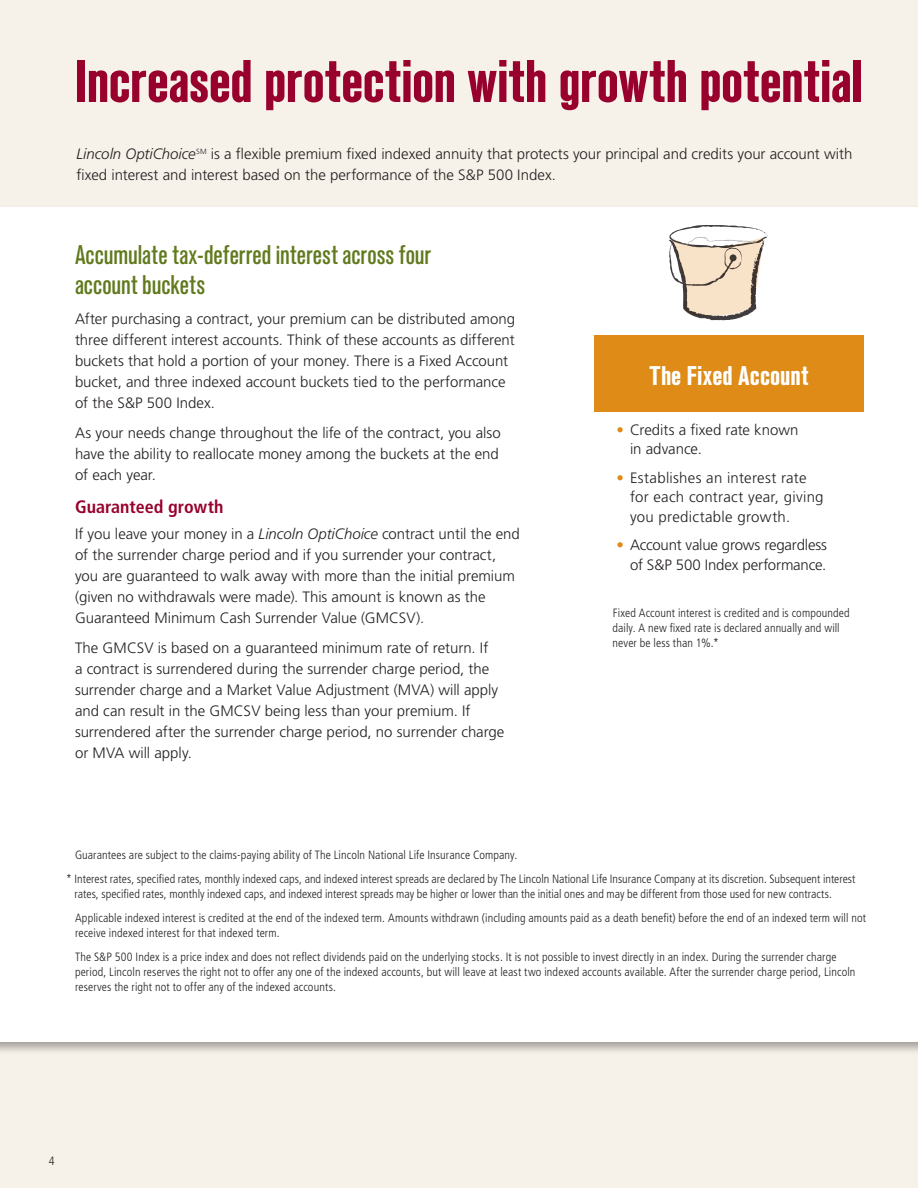
<style>
.page{position:relative;width:918px;height:1188px;background:#f6f2ea}
.page>*{position:absolute;margin:0;border:0;box-sizing:border-box;transform-origin:0 0}
.t1{font:700 condensed 60px "Standard CT";letter-spacing:-.015em;color:#98012d}
.t2{font:500 condensed 27px/30px "Standard CT";color:#627a1e}
.t3{font:700 condensed 27px "Standard CT";color:#fff}
.t4{font:700 condensed 18px "Frutiger LT Std";color:#98012d}
.t5{font:300 15px/21px "Frutiger LT Std";color:#231f20}
.t6{font:300 15px/19.5px "Frutiger LT Std";letter-spacing:.02em;color:#231f20}
.t7{font:300 condensed 12px/24px "Frutiger LT Std";letter-spacing:.01em;color:#231f20}
.s1{font-style:italic}
.s2{color:#df8b17}
</style>
<div class="page">
<div style="left:0;top:207px;width:918px;height:835px;background:#fff"></div>
<div style="left:594px;top:335px;width:270px;height:77px;background:#df8b17"></div>
<svg style="left:669px;top:225px;width:99px;height:96px"></svg>
<h1 class="t1" style="left:75px;top:48px;width:789px">Increased protection with growth potential</h1>
<p class="t5" style="left:76px;top:144px;width:778px"><span class="s1">Lincoln OptiChoice</span><sup>SM</sup> is a flexible premium fixed indexed annuity that protects your principal and credits your account with fixed interest and interest based on the performance of the S&amp;P 500 Index.</p>
<h2 class="t2" style="left:75px;top:240px;width:358px">Accumulate tax-deferred interest across four account buckets</h2>
<p class="t5" style="left:75px;top:309px;width:442px">After purchasing a contract, your premium can be distributed among three different interest accounts. Think of these accounts as different buckets that hold a portion of your money. There is a Fixed Account bucket, and three indexed account buckets tied to the performance of the S&amp;P 500 Index.</p>
<p class="t5" style="left:75px;top:423px;width:427px">As your needs change throughout the life of the contract, you also have the ability to reallocate money among the buckets at the end of each year.</p>
<p class="t4" style="left:75px;top:496px;width:150px">Guaranteed growth</p>
<p class="t5" style="left:75px;top:523px;width:446px">If you leave your money in a <span class="s1">Lincoln OptiChoice</span> contract until the end of the surrender charge period and if you surrender your contract, you are guaranteed to walk away with more than the initial premium (given no withdrawals were made). This amount is known as the Guaranteed Minimum Cash Surrender Value (GMCSV).</p>
<p class="t5" style="left:75px;top:637px;width:431px">The GMCSV is based on a guaranteed minimum rate of return. If<br>a contract is surrendered during the surrender charge period, the surrender charge and a Market Value Adjustment (MVA) will apply and can result in the GMCSV being less than your premium. If surrendered after the surrender charge period, no surrender charge or MVA will apply.</p>
<h2 class="t3" style="left:649px;top:361px;width:161px">The Fixed Account</h2>
<p class="t5" style="left:630px;top:420px;width:170px;line-height:19.5px;text-indent:-14px"><span class="s2">•</span> Credits a fixed rate known in advance.</p>
<p class="t6" style="left:630px;top:468px;width:195px;text-indent:-14px"><span class="s2">•</span> Establishes an interest rate for each contract year, giving you predictable growth.</p>
<p class="t5" style="left:616px;top:535px;width:212px;line-height:19.5px;text-align:right"><span class="s2">•</span> Account value grows regardless of S&amp;P 500 Index performance.</p>
<p class="t7" style="left:612px;top:605px;width:239px;line-height:15px">Fixed Account interest is credited and is compounded daily. A new fixed rate is declared annually and will never be less than 1%.*</p>
<p class="t7" style="left:66px;top:843px;width:791px;text-indent:9px">Guarantees are subject to the claims-paying ability of The Lincoln National Life Insurance Company.<br>* Interest rates, specified rates, monthly indexed caps, and indexed interest spreads are declared by The Lincoln National Life Insurance Company at its discretion. Subsequent interest</p>
<p class="t7" style="left:75px;top:882px;width:793px">rates, specified rates, monthly indexed caps, and indexed interest spreads may be higher or lower than the initial ones and may be different from those used for new contracts.<br>Applicable indexed interest is credited at the end of the indexed term. Amounts withdrawn (including amounts paid as a death benefit) before the end of an indexed term will not</p>
<p class="t7" style="left:75px;top:921px;width:763px">receive indexed interest for that indexed term.<br>The S&amp;P 500 Index is a price index and does not reflect dividends paid on the underlying stocks. It is not possible to invest directly in an index. During the surrender charge</p>
<p class="t7" style="left:75px;top:964px;width:782px;line-height:15px">period, Lincoln reserves the right not to offer any one of the indexed accounts, but will leave at least two indexed accounts available. After the surrender charge period, Lincoln reserves the right not to offer any of the indexed accounts.</p>
<p class="t7" style="left:49px;top:1149px;width:7px">4</p>
</div>
